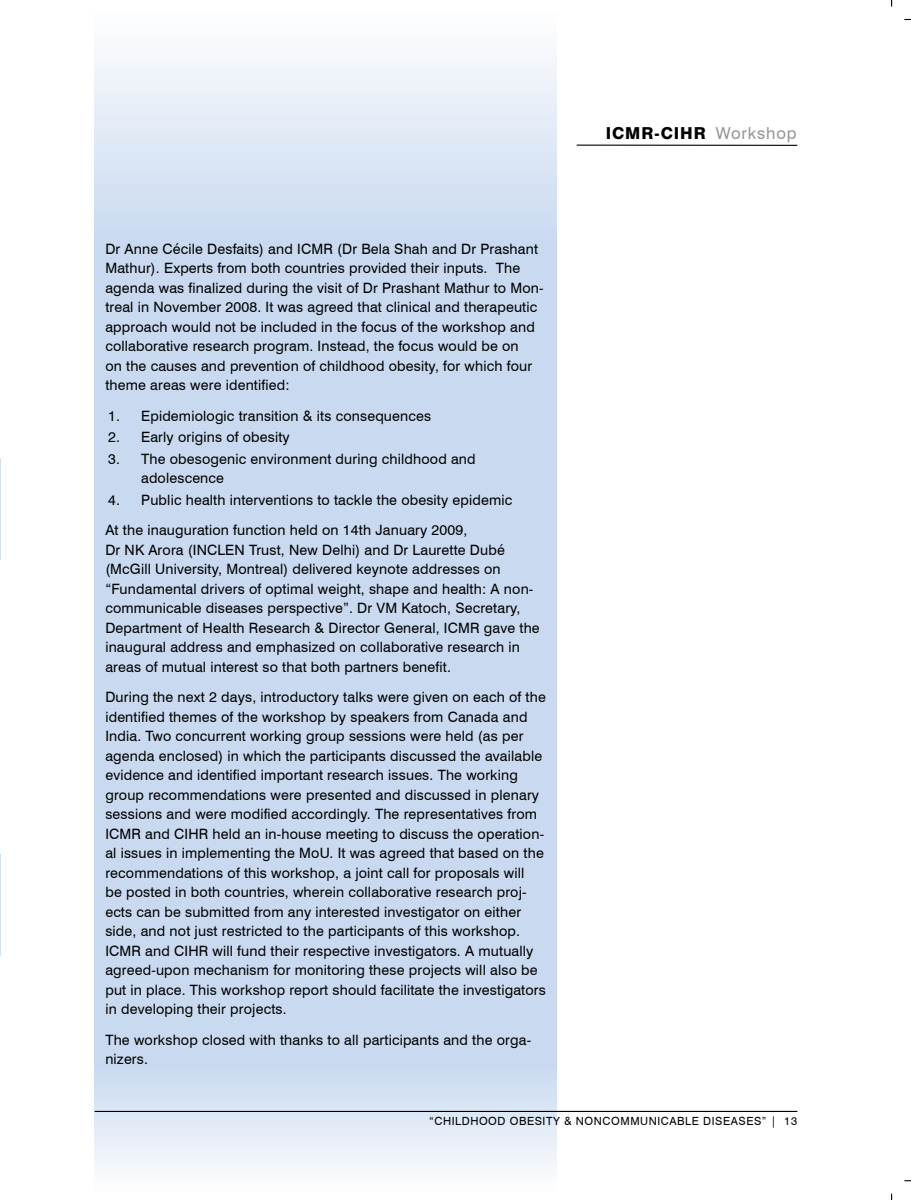
<style>
.page{position:relative;width:911px;height:1200px;background:#fff}
.page>*{position:absolute;margin:0;border:0;box-sizing:border-box;transform-origin:0 0}
.t1{font:800 16.5px "Swiss 721 BT";letter-spacing:.05em;color:#000}
.t2{font:14.25px/19.5px "Swiss 721 BT";letter-spacing:.01em;color:#000}
.t3{font:11.25px "Swiss 721 BT";letter-spacing:.05em;color:#000}
.s1{font-weight:400;color:#949494}
</style>
<div class="page">
<div style="left:94px;top:7px;width:462px;height:237px;background:linear-gradient(to bottom,#fffefe,#c8d9f0)"></div>
<hr style="left:576px;top:145px;width:221px;height:1px;background:#000">
<div style="left:94px;top:243px;width:462px;height:822px;background:#c9daf0"></div>
<div style="left:94px;top:1064px;width:462px;height:129px;background:linear-gradient(to bottom,#c7d8ef,#fffefe)"></div>
<hr style="left:94px;top:1111px;width:703px;height:1px;background:#000">
<svg style="left:0;top:458px;width:1px;height:102px"></svg>
<svg style="left:0;top:854px;width:1px;height:102px"></svg>
<p class="t2" style="left:105px;top:239px;width:439px">Dr Anne Cécile Desfaits) and ICMR (Dr Bela Shah and Dr Prashant Mathur). Experts from both countries provided their inputs. The agenda was finalized during the visit of Dr Prashant Mathur to Mon&shy;treal in November 2008. It was agreed that clinical and therapeutic approach would not be included in the focus of the workshop and collaborative research program. Instead, the focus would be on<br>on the causes and prevention of childhood obesity, for which four theme areas were identified:</p>
<p class="t2" style="left:108px;top:406px;width:324px">1. Epidemiologic transition &amp; its consequences</p>
<p class="t2" style="left:108px;top:427px;width:183px">2. Early origins of obesity</p>
<p class="t2" style="left:141px;top:449px;width:336px;text-indent:-33px">3. The obesogenic environment during childhood and adolescence</p>
<p class="t2" style="left:105px;top:485px;width:408px;line-height:30.3px">4. Public health interventions to tackle the obesity epidemic<br>At the inauguration function held on 14th January 2009,</p>
<p class="t2" style="left:105px;top:540px;width:436px">Dr NK Arora (INCLEN Trust, New Delhi) and Dr Laurette Dubé (McGill University, Montreal) delivered keynote addresses on “Fundamental drivers of optimal weight, shape and health: A non&shy;communicable diseases perspective”. Dr VM Katoch, Secretary, Department of Health Research &amp; Director General, ICMR gave the inaugural address and emphasized on collaborative research in areas of mutual interest so that both partners benefit.</p>
<p class="t2" style="left:105px;top:687px;width:442px">During the next 2 days, introductory talks were given on each of the identified themes of the workshop by speakers from Canada and India. Two concurrent working group sessions were held (as per agenda enclosed) in which the participants discussed the available evidence and identified important research issues. The working group recommendations were presented and discussed in plenary sessions and were modified accordingly. The representatives from ICMR and CIHR held an in-house meeting to discuss the operation&shy;al issues in implementing the MoU. It was agreed that based on the recommendations of this workshop, a joint call for proposals will<br>be posted in both countries, wherein collaborative research proj&shy;ects can be submitted from any interested investigator on either side, and not just restricted to the participants of this workshop.<br>ICMR and CIHR will fund their respective investigators. A mutually agreed-upon mechanism for monitoring these projects will also be put in place. This workshop report should facilitate the investigators in developing their projects.</p>
<p class="t2" style="left:105px;top:1030px;width:427px">The workshop closed with thanks to all participants and the orga&shy;nizers.</p>
<p class="t1" style="left:605px;top:124px;width:192px">ICMR-CIHR <span class="s1">Workshop</span></p>
<p class="t3" style="left:429px;top:1114px;width:369px">“CHILDHOOD OBESITY &amp; NONCOMMUNICABLE DISEASES” | 13</p>
</div>
